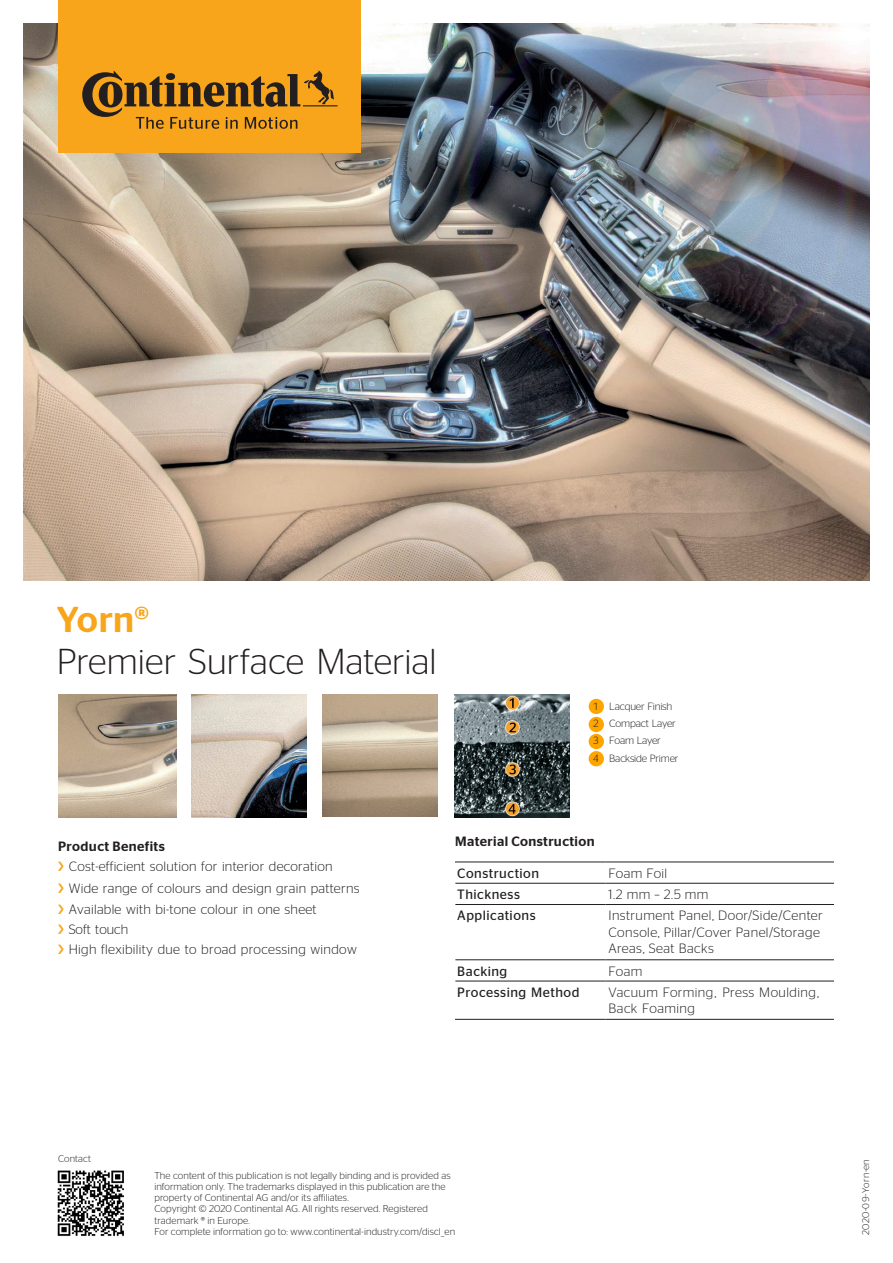
<style>
.page{position:relative;width:893px;height:1263px;background:#fff}
.page>*{position:absolute;margin:0;border:0;box-sizing:border-box;transform-origin:0 0}
.HL_24_29_pt{font:300 36px "Continental Stag Sans LCG";letter-spacing:.005em;color:#231f20}
.HL_24_29_pt-2{font:500 36px "Continental Stag Sans";color:#f9a51b}
.Table-text_6_5pt{font:300 13.5px/20.7px "Continental Stag Sans LCG";letter-spacing:.02em;color:#231f20}
.Table-text_6_5pt-2{font:300 13.5px "Continental Stag Sans";letter-spacing:.03em;color:#231f20}
.Table-text_6_5pt-3{font:13.5px "Continental Stag Sans LCG";letter-spacing:.035em;color:#231f20}
.t1{font:500 13.5px "Continental Stag Sans LCG";letter-spacing:.03em;color:#231f20}
.t2{font:300 10.5px "Continental Stag Sans LCG";letter-spacing:-.015em;color:#231f20}
.t3{font:300 9.9px "Continental Stag Sans";letter-spacing:.01em;color:#231f20}
.t4{font:300 9.75px "Continental Stag Sans";letter-spacing:.035em;color:#231f20}
.t5{font:300 9.75px "Continental Stag Sans";letter-spacing:.015em;color:#231f20}
.s1{font-family:"Continental Stag Sans";font-weight:500;color:#f9a51b}
.s2{font-family:"Continental Stag Sans LCG"}
</style>
<div class="page">
<img style="left:59px;top:695px;width:117px;height:122px">
<img style="left:191px;top:695px;width:116px;height:122px">
<img style="left:323px;top:695px;width:115px;height:122px">
<img style="left:455px;top:695px;width:115px;height:122px">
<img style="left:23px;top:23px;width:847px;height:557px">
<div style="left:589px;top:751px;width:15px;height:15px;background:#ffa500;border-radius:50%"></div>
<div style="left:589px;top:734px;width:15px;height:15px;background:#ffa500;border-radius:50%"></div>
<div style="left:589px;top:717px;width:15px;height:15px;background:#ffa500;border-radius:50%"></div>
<div style="left:589px;top:699px;width:15px;height:15px;background:#ffa500;border-radius:50%"></div>
<div style="left:58px;top:0;width:303px;height:152px;background:#f9a51b"></div>
<svg style="left:82px;top:71px;width:256px;height:58px"></svg>
<hr style="left:455px;top:862px;width:150px;height:1px;background:#231f20">
<hr style="left:605px;top:862px;width:232px;height:1px;background:#231f20">
<hr style="left:455px;top:883px;width:150px;height:1px;background:#231f20">
<hr style="left:605px;top:883px;width:229px;height:1px;background:#231f20">
<hr style="left:455px;top:904px;width:150px;height:1px;background:#231f20">
<hr style="left:605px;top:904px;width:229px;height:1px;background:#231f20">
<hr style="left:455px;top:959px;width:150px;height:1px;background:#231f20">
<hr style="left:605px;top:959px;width:229px;height:1px;background:#231f20">
<hr style="left:455px;top:981px;width:150px;height:1px;background:#231f20">
<hr style="left:605px;top:981px;width:229px;height:1px;background:#231f20">
<hr style="left:455px;top:1019px;width:150px;height:1px;background:#231f20">
<hr style="left:605px;top:1019px;width:229px;height:1px;background:#231f20">
<img style="left:57px;top:1170px;width:67px;height:66px">
<div style="left:834px;top:815px;width:38px;height:243px;background:#fff"></div>
<p class="HL_24_29_pt-2" style="left:57px;top:599px;width:93px">Yorn®</p>
<p class="HL_24_29_pt" style="left:57px;top:637px;width:381px">Premier Surface Material</p>
<p class="t2" style="left:593px;top:699px;width:81px">1 Lacquer Finish</p>
<p class="t2" style="left:593px;top:716px;width:85px">2 Compact Layer</p>
<p class="t2" style="left:593px;top:734px;width:70px">3 Foam Layer</p>
<p class="t2" style="left:593px;top:751px;width:87px">4 Backside Primer</p>
<p class="t1" style="left:58px;top:837px;width:108px">Product Benefits</p>
<p class="Table-text_6_5pt" style="left:58px;top:855px;width:303px"><span class="s1">&gt;</span> Cost-efficient solution for interior decoration<br><span class="s1">&gt;</span> Wide range of colours and design grain patterns <span class="s1">&gt;</span> Available with bi-tone colour in one sheet<br><span class="s1">&gt;</span> Soft touch<br><span class="s1">&gt;</span> High flexibility due to broad processing window</p>
<p class="t1" style="left:455px;top:831px;width:141px">Material Construction</p>
<p class="Table-text_6_5pt-3" style="left:457px;top:864px;width:83px">Construction</p>
<p class="Table-text_6_5pt-2" style="left:608px;top:866px;width:60px">Foam Foil</p>
<p class="Table-text_6_5pt-3" style="left:457px;top:885px;width:64px">Thickness</p>
<p class="Table-text_6_5pt-2" style="left:608px;top:887px;width:102px">1.2 mm – 2.5 mm</p>
<p class="Table-text_6_5pt-3" style="left:457px;top:906px;width:80px">Applications</p>
<p class="Table-text_6_5pt-2" style="left:608px;top:908px;width:216px">Instrument Panel, Door/Side/Center</p>
<p class="Table-text_6_5pt-2" style="left:608px;top:924px;width:213px">Console, Pillar/Cover Panel/Storage</p>
<p class="Table-text_6_5pt-2" style="left:608px;top:941px;width:107px">Areas, Seat Backs</p>
<p class="Table-text_6_5pt-3" style="left:457px;top:961px;width:52px">Backing</p>
<p class="Table-text_6_5pt" style="left:608px;top:959px;width:35px">Foam</p>
<p class="Table-text_6_5pt-3" style="left:457px;top:982px;width:124px">Processing Method</p>
<p class="Table-text_6_5pt" style="left:608px;top:982px;width:213px;line-height:16.5px">Vacuum Forming, Press Moulding,<br>Back Foaming</p>
<p class="t5" style="left:58px;top:1153px;width:35px">Contact</p>
<p class="t3" style="left:154px;top:1170px;width:298px">The content of this publication is not legally binding and is provided as</p>
<p class="t3" style="left:154px;top:1181px;width:293px">information only. The trademarks displayed in this publication are the</p>
<p class="t3" style="left:154px;top:1192px;width:196px">property of Continental AG and/or its affiliates.</p>
<p class="t3" style="left:154px;top:1203px;width:275px">Copyright © 2020 Continental AG. All rights reserved. Registered</p>
<p class="t3" style="left:154px;top:1215px;width:97px">trademark ® in Europe.</p>
<p class="t3" style="left:154px;top:1226px;width:302px">For complete information go to: www.continental-industry.com/discl_en</p>
<p class="t4" style="left:860px;top:1235px;width:77px;rotate:-90deg">2020-<span class="s2">09</span>-Yorn-en</p>
</div>
